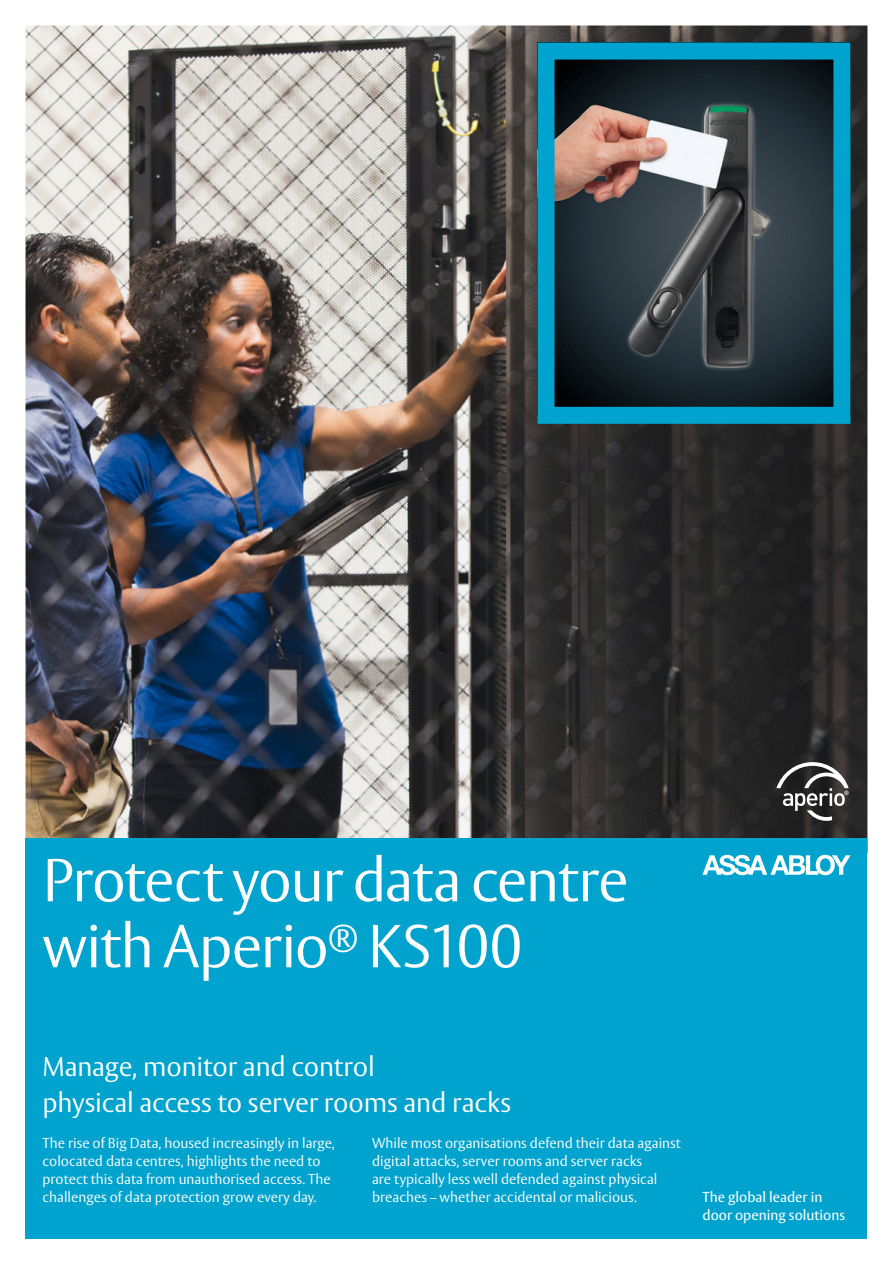
<style>
.page{position:relative;width:893px;height:1263px;background:#fff}
.page>*{position:absolute;margin:0;border:0;box-sizing:border-box;transform-origin:0 0}
.t1{font:300 60px/66px "ASSA Vesta";letter-spacing:-.025em;color:#fff}
.t2{font:300 27px/36px "ASSA Vesta";letter-spacing:-.01em;color:#fff}
.t3{font:300 14.25px/18px "ASSA Vesta";color:#fff}
.t4{font:14.25px/18px "ASSA Vesta";color:#fff}
</style>
<div class="page">
<img style="left:26px;top:26px;width:841px;height:812px">
<img style="left:555px;top:61px;width:277px;height:345px">
<div style="left:537px;top:43px;width:313px;height:381px;border:17px solid #00a3cd"></div>
<div style="left:26px;top:838px;width:841px;height:400px;background:#00a3cd"></div>
<svg style="left:702px;top:855px;width:148px;height:20px"></svg>
<svg style="left:776px;top:762px;width:73px;height:59px"></svg>
<h1 class="t1" style="left:43px;top:850px;width:587px">Protect your data centre with Aperio<sup>®</sup> KS100</h1>
<h2 class="t2" style="left:43px;top:1050px;width:470px">Manage, monitor and control<br>physical access to server rooms and racks</h2>
<p class="t3" style="left:43px;top:1135px;width:294px">The rise of Big Data, housed increasingly in large, colocated data centres, highlights the need to protect this data from unauthorised access. The challenges of data protection grow every day.</p>
<p class="t3" style="left:372px;top:1135px;width:310px">While most organisations defend their data against digital attacks, server rooms and server racks<br>are typically less well defended against physical breaches – whether accidental or malicious.</p>
<p class="t4" style="left:702px;top:1189px;width:144px">The global leader in door opening solutions</p>
</div>
